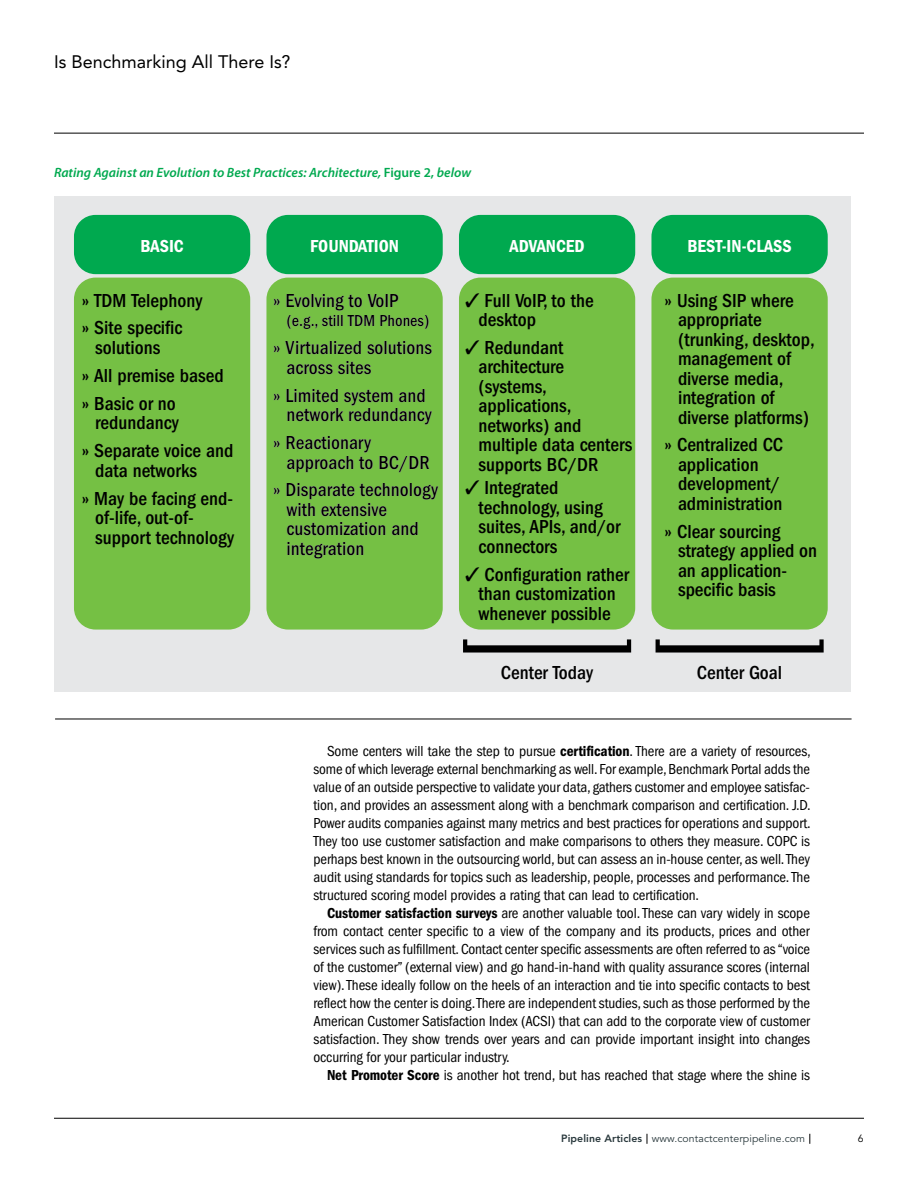
<style>
.page{position:relative;width:918px;height:1188px;background:#fff}
.page>*{position:absolute;margin:0;border:0;box-sizing:border-box;transform-origin:0 0}
.t1{font:500 condensed 19.5px/19.5px "Franklin Gothic";color:#000}
.t2{font:600 condensed 18px "Franklin Gothic";color:#fff}
.t3{font:18px "Avenir";color:#000}
.t4{font:500 condensed 16.5px "Franklin Gothic";color:#000}
.t5{font:condensed 15px/18px "Franklin Gothic";letter-spacing:-.005em;color:#000;text-align:justify}
.t6{font:italic 600 13.5px "Myriad Pro";color:#00a94f}
.t7{font:10.5px "Avenir";letter-spacing:.01em;color:#29383c}
.t8{font:10.5px "Avenir";color:#000}
.s1{font-style:normal}
.s2{font-weight:600}
.s3{font-weight:800}
</style>
<div class="page">
<hr style="left:54px;top:1118px;width:810px;height:1px;background:#000">
<hr style="left:54px;top:133px;width:810px;height:1px;background:#000">
<div style="left:54px;top:196px;width:796px;height:496px;background:#e6e7e8"></div>
<div style="left:74px;top:215px;width:176px;height:59px;background:#00a94f;border-radius:22px"></div>
<div style="left:74px;top:278px;width:176px;height:352px;background:#75c044;border-radius:22px"></div>
<div style="left:266px;top:278px;width:177px;height:352px;background:#75c044;border-radius:22px"></div>
<div style="left:459px;top:278px;width:176px;height:352px;background:#75c044;border-radius:22px"></div>
<div style="left:651px;top:278px;width:177px;height:352px;background:#75c044;border-radius:22px"></div>
<div style="left:266px;top:215px;width:177px;height:59px;background:#00a94f;border-radius:22px"></div>
<div style="left:459px;top:215px;width:176px;height:59px;background:#00a94f;border-radius:22px"></div>
<div style="left:651px;top:215px;width:177px;height:59px;background:#00a94f;border-radius:22px"></div>
<svg style="left:463px;top:639px;width:168px;height:14px"></svg>
<svg style="left:656px;top:639px;width:168px;height:14px"></svg>
<hr style="left:55px;top:719px;width:797px;height:1px;background:#000">
<p class="t3" style="left:54px;top:51px;width:238px">Is Benchmarking All There Is?</p>
<p class="t6" style="left:54px;top:165px;width:419px">Rating Against an Evolution to Best Practices: Architecture, <span class="s1">Figure 2,</span> below</p>
<p class="t2" style="left:140px;top:236px;width:45px">BASIC</p>
<p class="t2" style="left:310px;top:236px;width:90px">FOUNDATION</p>
<p class="t2" style="left:510px;top:236px;width:76px">ADVANCED</p>
<p class="t2" style="left:688px;top:236px;width:106px">BEST-IN-CLASS</p>
<h1 class="t1" style="left:82px;top:286px;width:122px;line-height:27.9px">» TDM Telephony » Site specific</h1>
<h1 class="t1" style="left:82px;top:334px;width:143px;line-height:27.9px;text-indent:13px">solutions<br>» All premise based » Basic or no</h1>
<h1 class="t1" style="left:82px;top:409px;width:153px;line-height:27.9px;text-indent:13px">redundancy<br>» Separate voice and</h1>
<h1 class="t1" style="left:82px;top:456px;width:153px;line-height:27.9px;text-indent:13px">data networks<br>» May be facing end-</h1>
<h1 class="t1" style="left:95px;top:508px;width:140px">of-life, out-of&shy;support technology</h1>
<h1 class="t1" style="left:273px;top:290px;width:127px">» Evolving to VoIP</h1>
<p class="t4" style="left:287px;top:312px;width:144px">(e.g., still TDM Phones)</p>
<h1 class="t1" style="left:287px;top:338px;width:147px;text-indent:-13px">» Virtualized solutions across sites</h1>
<h1 class="t1" style="left:273px;top:386px;width:160px;text-align:right">» Limited system and network redundancy</h1>
<h1 class="t1" style="left:287px;top:433px;width:145px;text-indent:-13px">» Reactionary approach to BC/DR</h1>
<h1 class="t1" style="left:287px;top:480px;width:153px;text-indent:-13px">» Disparate technology with extensive customization and integration</h1>
<h1 class="t1" style="left:479px;top:290px;width:117px;text-indent:-13px">✓ Full VoIP, to the desktop</h1>
<h1 class="t1" style="left:479px;top:338px;width:155px;text-indent:-13px">✓ Redundant architecture (systems, applications, networks) and multiple data centers supports BC/DR</h1>
<h1 class="t1" style="left:479px;top:478px;width:144px;text-indent:-13px">✓ Integrated technology, using suites, APIs, and/or connectors</h1>
<h1 class="t1" style="left:465px;top:565px;width:166px;text-align:center">✓ Configuration rather than customization whenever possible</h1>
<h1 class="t1" style="left:678px;top:290px;width:138px;text-indent:-13px">» Using SIP where appropriate (trunking, desktop, management of diverse media, integration of diverse platforms)</h1>
<h1 class="t1" style="left:678px;top:435px;width:107px;text-indent:-13px">» Centralized CC application development/ administration</h1>
<h1 class="t1" style="left:678px;top:522px;width:141px;text-indent:-13px">» Clear sourcing strategy applied on an application&shy;specific basis</h1>
<h1 class="t1" style="left:501px;top:662px;width:94px">Center Today</h1>
<h1 class="t1" style="left:697px;top:662px;width:87px">Center Goal</h1>
<p class="t5" style="left:314px;top:742px;width:499px;text-indent:14px">Some centers will take the step to pursue <span class="s2">certification</span>. There are a variety of resources, some of which leverage external benchmarking as well. For example, Benchmark Portal adds the value of an outside perspective to validate your data, gathers customer and employee satisfac&shy;tion, and provides an assessment along with a benchmark comparison and certification. J.D.<br>Power audits companies against many metrics and best practices for operations and support.<br>They too use customer satisfaction and make comparisons to others they measure. COPC is perhaps best known in the outsourcing world, but can assess an in-house center, as well. They audit using standards for topics such as leadership, people, processes and performance. The structured scoring model provides a rating that can lead to certification.</p>
<p class="t5" style="left:314px;top:904px;width:498px;text-indent:14px"><span class="s2">Customer satisfaction surveys</span> are another valuable tool. These can vary widely in scope from contact center specific to a view of the company and its products, prices and other services such as fulfillment. Contact center specific assessments are often referred to as “voice of the customer” (external view) and go hand-in-hand with quality assurance scores (internal view). These ideally follow on the heels of an interaction and tie into specific contacts to best reflect how the center is doing. There are independent studies, such as those performed by the American Customer Satisfaction Index (ACSI) that can add to the corporate view of customer satisfaction. They show trends over years and can provide important insight into changes occurring for your particular industry.</p>
<p class="t5" style="left:327px;top:1066px;width:485px"><span class="s2">Net Promoter Score</span> is another hot trend, but has reached that stage where the shine is</p>
<p class="t7" style="left:561px;top:1133px;width:246px"><span class="s3">Pipeline Articles</span> www.contactcenterpipeline.com</p>
<p class="t8" style="left:858px;top:1133px;width:7px">6</p>
</div>
